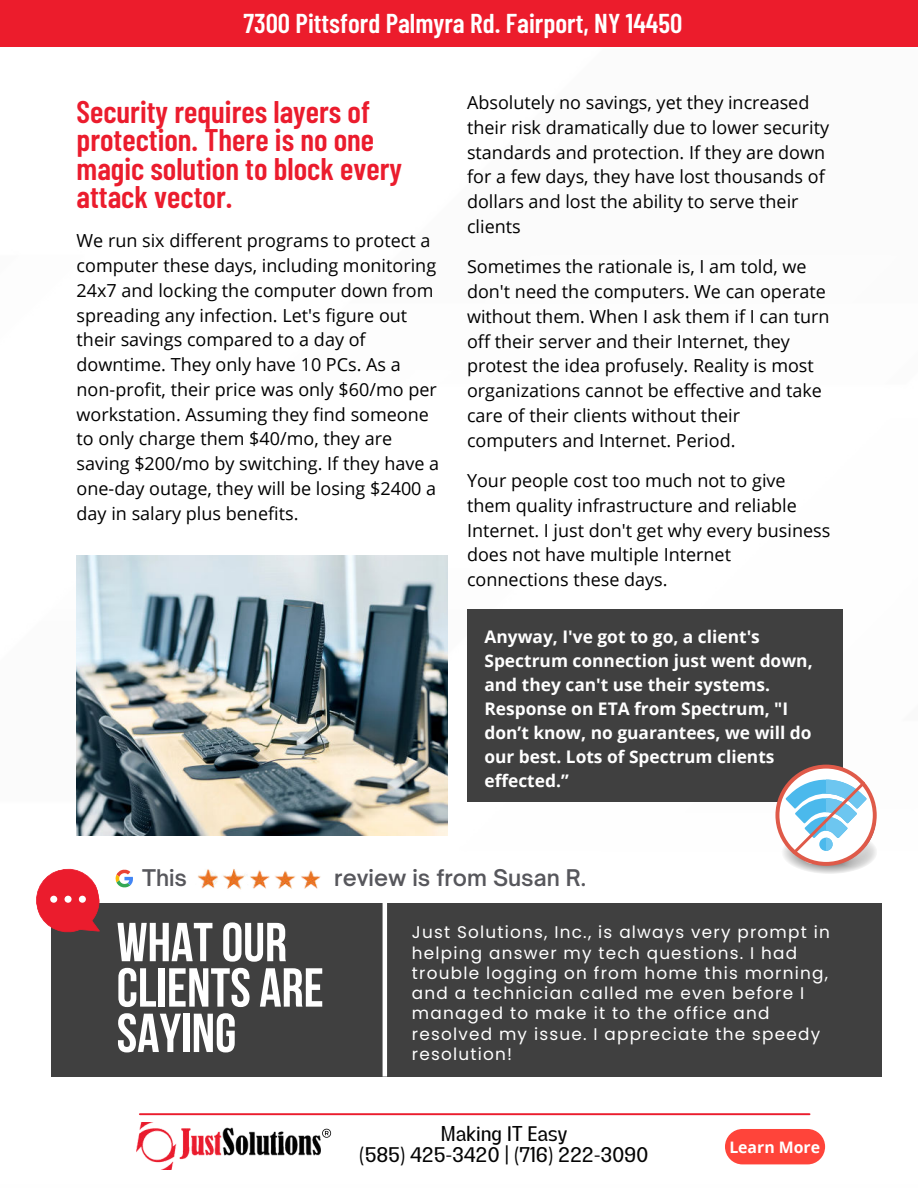
<style>
.page{position:relative;width:918px;height:1188px;background:#fff}
.page>*{position:absolute;margin:0;border:0;box-sizing:border-box;transform-origin:0 0}
.t1{font:54.75px/45.5px "Bebas Neue Cyrillic";color:#fff}
.t2{font:600 31.2px/28.5px "Barlow Condensed";color:#eb1c2d}
.t3{font:600 27.3px "Barlow Condensed";color:#fff}
.t4{font:600 22.05px "Open Sauce One";color:#57575c}
.t5{font:21px/21.3px "Lazord";letter-spacing:-.01em;color:#040404;text-align:center}
.t6{font:18px/24.8px "Open Sans";color:#000}
.t7{font:700 17.4px/23.9px "Open Sans";color:#fff}
.t8{font:16.8px/20.2px "Poppins";letter-spacing:.07em;color:#fff}
.t9{font:700 15.9px "Open Sans";color:#fff}
</style>
<div class="page">
<div style="left:0;top:0;width:918px;height:47px;background:#ec1c2c"></div>
<hr style="left:140px;top:1113px;width:669px;height:2px;background:#eb1c2d">
<img style="left:137px;top:1122px;width:183px;height:48px">
<svg style="left:322px;top:1129px;width:9px;height:9px"></svg>
<div style="left:725px;top:1129px;width:100px;height:35px;background:#ff443a;border-radius:18px"></div>
<div style="left:52px;top:903px;width:830px;height:173px;background:#404040"></div>
<svg style="left:36px;top:868px;width:64px;height:67px"></svg>
<hr style="left:383px;top:890px;width:4px;height:187px;background:#fff">
<svg style="left:115px;top:869px;width:18px;height:19px"></svg>
<img style="left:198px;top:869px;width:123px;height:21px">
<div style="left:467px;top:610px;width:376px;height:192px;background:#404040"></div>
<svg style="left:775px;top:767px;width:102px;height:107px"></svg>
<img style="left:77px;top:555px;width:371px;height:280px">
<h3 class="t3" style="left:243px;top:4px;width:440px">7300 Pittsford Palmyra Rd. Fairport, NY 14450</h3>
<h2 class="t2" style="left:77px;top:95px;width:327px">Security requires layers of protection. There is no one magic solution to block every attack vector.</h2>
<p class="t6" style="left:77px;top:228px;width:364px">We run six different programs to protect a computer these days, including monitoring 24x7 and locking the computer down from spreading any infection. Let's figure out their savings compared to a day of downtime. They only have 10 PCs. As a non-profit, their price was only $60/mo per workstation. Assuming they find someone to only charge them $40/mo, they are saving $200/mo by switching. If they have a one-day outage, they will be losing $2400 a day in salary plus benefits.</p>
<p class="t6" style="left:467px;top:90px;width:364px">Absolutely no savings, yet they increased their risk dramatically due to lower security standards and protection. If they are down for a few days, they have lost thousands of dollars and lost the ability to serve their clients</p>
<p class="t6" style="left:467px;top:254px;width:364px">Sometimes the rationale is, I am told, we don't need the computers. We can operate without them. When I ask them if I can turn off their server and their Internet, they protest the idea profusely. Reality is most organizations cannot be effective and take care of their clients without their computers and Internet. Period.</p>
<p class="t6" style="left:467px;top:468px;width:365px">Your people cost too much not to give them quality infrastructure and reliable Internet. I just don't get why every business does not have multiple Internet connections these days.</p>
<p class="t7" style="left:484px;top:625px;width:330px">Anyway, I've got to go, a client's<br>Spectrum connection just went down, and they can't use their systems.<br>Response on ETA from Spectrum, "I don’t know, no guarantees, we will do our best. Lots of Spectrum clients effected.”</p>
<p class="t4" style="left:142px;top:863px;width:47px">This</p>
<p class="t4" style="left:334px;top:864px;width:253px">review is from Susan R.</p>
<h1 class="t1" style="left:117px;top:919px;width:209px">WHAT OUR<br>CLIENTS ARE<br>SAYING</h1>
<p class="t8" style="left:412px;top:922px;width:420px">Just Solutions, Inc., is always very prompt in helping answer my tech questions. I had trouble logging on from home this morning, and a technician called me even before I managed to make it to the office and resolved my issue. I appreciate the speedy resolution!</p>
<p class="t5" style="left:359px;top:1124px;width:291px">Making IT Easy<br>(585) 425-3420 | (716) 222-3090</p>
<p class="t9" style="left:729px;top:1136px;width:92px">Learn More</p>
</div>
